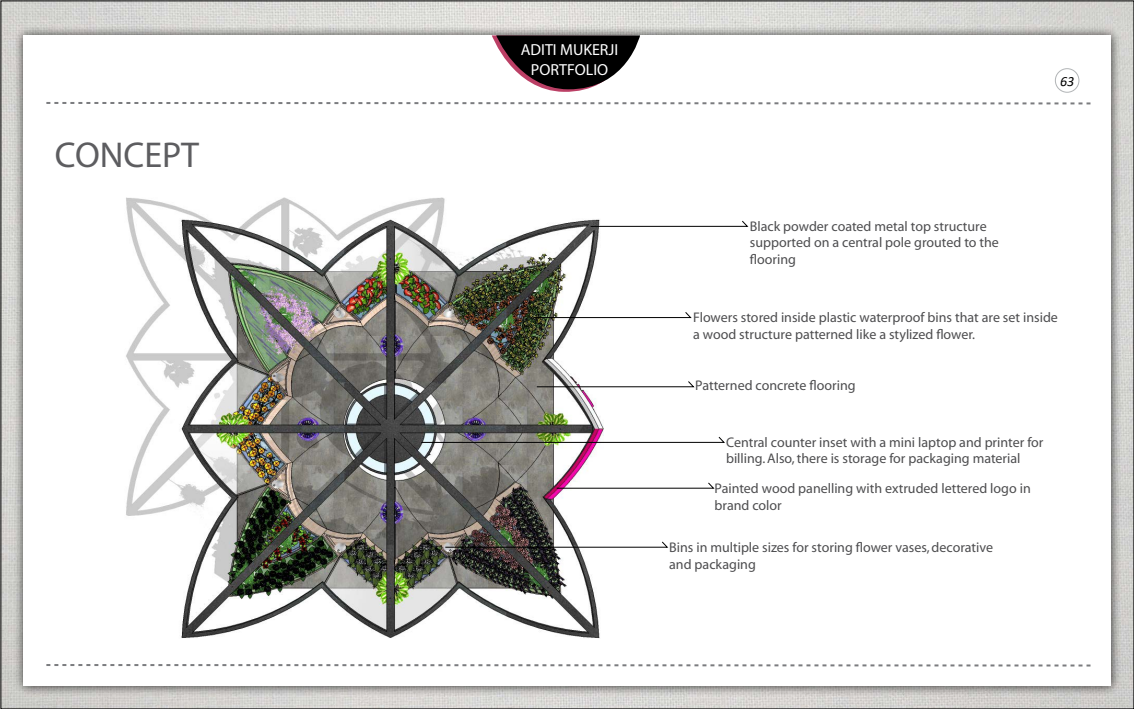
<style>
.page{position:relative;width:1134px;height:709px;background:#fff}
.page>*{position:absolute;margin:0;border:0;box-sizing:border-box;transform-origin:0 0}
.t1{font:36px "Myriad Pro";color:#5d5d60}
.t2{font:16px/19.2px "Myriad";color:#fff;text-align:center}
.t3{font:14px/16.8px "Myriad";color:#4d4d4f}
.t4{font:italic 14px "Calibri";color:#000}
</style>
<div class="page">
<img style="left:2px;top:2px;width:1130px;height:705px">
<div style="left:13px;top:25px;width:1109px;height:672px;background:#000;opacity:.75"></div>
<div style="left:24px;top:35px;width:1087px;height:651px;background:#fff"></div>
<svg style="left:46px;top:102px;width:1045px;height:3px"></svg>
<svg style="left:46px;top:664px;width:1045px;height:3px"></svg>
<svg style="left:492px;top:35px;width:148px;height:57px"></svg>
<div style="left:1055px;top:68px;width:24px;height:25px;border:1px solid #b1b4b6;border-radius:50%"></div>
<img style="left:126px;top:197px;width:477px;height:442px">
<svg style="left:590px;top:220px;width:159px;height:7px"></svg>
<svg style="left:533px;top:311px;width:159px;height:7px"></svg>
<svg style="left:536px;top:380px;width:159px;height:8px"></svg>
<svg style="left:556px;top:481px;width:159px;height:8px"></svg>
<svg style="left:444px;top:540px;width:225px;height:8px"></svg>
<svg style="left:420px;top:436px;width:305px;height:7px"></svg>
<h1 class="t1" style="left:55px;top:133px;width:146px">CONCEPT</h1>
<p class="t2" style="left:521px;top:41px;width:99px">ADITI MUKERJI<br>PORTFOLIO</p>
<p class="t4" style="left:1060px;top:71px;width:16px">63</p>
<p class="t3" style="left:750px;top:218px;width:251px">Black powder coated metal top structure supported on a central pole grouted to the flooring</p>
<p class="t3" style="left:693px;top:310px;width:366px">Flowers stored inside plastic waterproof bins that are set inside a wood structure patterned like a stylized flower.</p>
<p class="t3" style="left:695px;top:377px;width:162px">Patterned concrete flooring</p>
<p class="t3" style="left:726px;top:434px;width:319px">Central counter inset with a mini laptop and printer for billing. Also, there is storage for packaging material</p>
<p class="t3" style="left:715px;top:480px;width:318px">Painted wood panelling with extruded lettered logo in brand color</p>
<p class="t3" style="left:669px;top:539px;width:325px">Bins in multiple sizes for storing flower vases, decorative and packaging</p>
</div>
